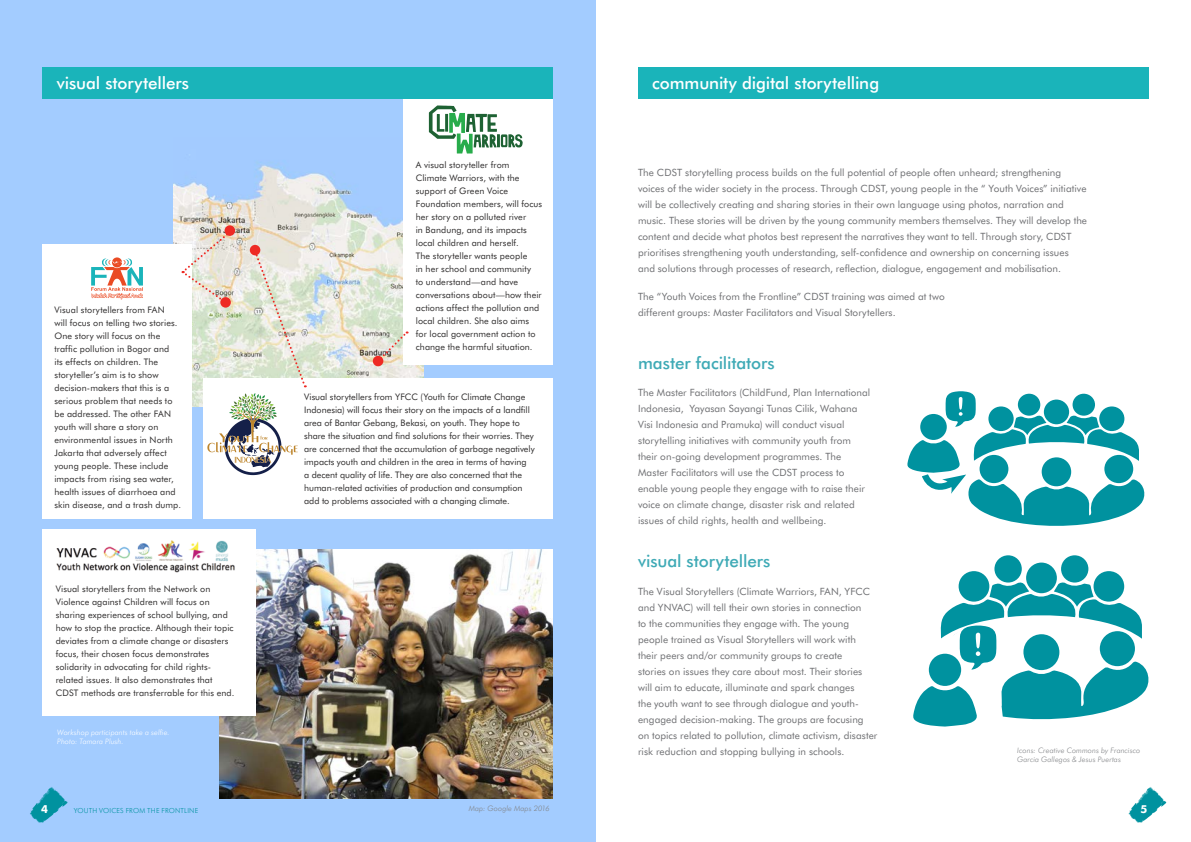
<style>
.page{position:relative;width:1191px;height:842px;background:#fff}
.page>*{position:absolute;margin:0;border:0;box-sizing:border-box;transform-origin:0 0}
.t1{font:500 17px "Futura BT";letter-spacing:-.005em;color:#fff}
.t2{font:500 17px "Futura BT";letter-spacing:-.005em;color:#3faab6}
.t3{font:700 11px "Futura BT";color:#fff}
.t4{font:10px/16px "Futura BT";letter-spacing:.005em;color:#6d6e71}
.t5{font:9px/13px "Futura BT";letter-spacing:.01em;color:#2e2c2c}
.t6{font:italic 300 7.5px/9px "Futura BT";letter-spacing:.01em;color:#808285}
.t7{font:italic 300 7.5px/9px "Futura BT";letter-spacing:.01em;color:#fff}
.t8{font:300 7px "Futura BT";letter-spacing:.025em;color:#00929f}
</style>
<div class="page">
<div style="left:0;top:0;width:595px;height:842px;background:#a3ccff"></div>
<svg style="left:30px;top:787px;width:37px;height:36px"></svg>
<svg style="left:1128px;top:787px;width:38px;height:36px"></svg>
<img style="left:220px;top:549px;width:332px;height:250px">
<img style="left:174px;top:138px;width:249px;height:269px">
<div style="left:43px;top:245px;width:149px;height:274px;background:#fff"></div>
<svg style="left:91px;top:257px;width:52px;height:42px"></svg>
<div style="left:404px;top:91px;width:149px;height:274px;background:#fff"></div>
<svg style="left:429px;top:105px;width:93px;height:49px"></svg>
<div style="left:203px;top:379px;width:350px;height:140px;background:#fff"></div>
<svg style="left:207px;top:393px;width:91px;height:82px"></svg>
<div style="left:42px;top:529px;width:213px;height:186px;background:#fff"></div>
<img style="left:56px;top:540px;width:179px;height:33px">
<div style="left:43px;top:67px;width:510px;height:31px;background:#1ab4ba"></div>
<div style="left:638px;top:67px;width:510px;height:31px;background:#1ab4ba"></div>
<svg style="left:183px;top:229px;width:50px;height:75px;background:#e9e2d9"></svg>
<svg style="left:378px;top:331px;width:30px;height:31px"></svg>
<svg style="left:253px;top:250px;width:53px;height:137px;background:#e4e5d7"></svg>
<svg style="left:907px;top:391px;width:238px;height:135px"></svg>
<div style="left:225px;top:225px;width:10px;height:11px;background:#ee2a24;border-radius:50%"></div>
<div style="left:250px;top:245px;width:10px;height:10px;background:#ee2a24;border-radius:50%"></div>
<div style="left:220px;top:297px;width:11px;height:11px;background:#ee2a24;border-radius:50%"></div>
<div style="left:373px;top:356px;width:10px;height:10px;background:#ee2a24;border-radius:50%"></div>
<div style="left:1026px;top:562px;width:30px;height:31px;background:#00929f;border-radius:50%"></div>
<div style="left:958px;top:571px;width:31px;height:31px;background:#00929f;border-radius:50%"></div>
<div style="left:1093px;top:571px;width:31px;height:31px;background:#00929f;border-radius:50%"></div>
<div style="left:1061px;top:555px;width:27px;height:27px;background:#00929f;border-radius:50%"></div>
<div style="left:994px;top:555px;width:27px;height:27px;background:#00929f;border-radius:50%"></div>
<svg style="left:913px;top:582px;width:236px;height:144px"></svg>
<div style="left:928px;top:654px;width:33px;height:32px;background:#00929f;border-radius:50%"></div>
<h1 class="t1" style="left:57px;top:73px;width:134px">visual storytellers</h1>
<h1 class="t1" style="left:652px;top:73px;width:228px">community digital storytelling</h1>
<p class="t5" style="left:54px;top:303px;width:128px">Visual storytellers from FAN<br>will focus on telling two stories.<br>One story will focus on the traffic pollution in Bogor and<br>its effects on children. The storyteller’s aim is to show decision-makers that this is a serious problem that needs to be addressed. The other FAN youth will share a story on environmental issues in North<br>Jakarta that adversely affect young people. These include impacts from rising sea water, health issues of diarrhoea and skin disease, and a trash dump.</p>
<p class="t5" style="left:56px;top:582px;width:180px">Visual storytellers from the Network on Violence against Children will focus on sharing experiences of school bullying, and how to stop the practice. Although their topic deviates from a climate change or disasters focus, their chosen focus demonstrates solidarity in advocating for child rights&shy;related issues. It also demonstrates that CDST methods are transferrable for this end.</p>
<p class="t7" style="left:57px;top:728px;width:114px">Workshop participants take a selfie.<br>Photo: Tamara Plush.</p>
<p class="t5" style="left:416px;top:158px;width:128px">A visual storyteller from<br>Climate Warriors, with the support of Green Voice<br>Foundation members, will focus her story on a polluted river<br>in Bandung, and its impacts local children and herself.<br>The storyteller wants people<br>in her school and community<br>to understand—and have conversations about—how their actions affect the pollution and local children. She also aims for local government action to change the harmful situation.</p>
<p class="t5" style="left:304px;top:390px;width:232px">Visual storytellers from YFCC (Youth for Climate Change Indonesia) will focus their story on the impacts of a landfill area of Bantar Gebang, Bekasi, on youth. They hope to share the situation and find solutions for their worries. They are concerned that the accumulation of garbage negatively impacts youth and children in the area in terms of having<br>a decent quality of life. They are also concerned that the human-related activities of production and consumption add to problems associated with a changing climate.</p>
<p class="t4" style="left:638px;top:165px;width:450px">The CDST storytelling process builds on the full potential of people often unheard; strengthening voices of the wider society in the process. Through CDST, young people in the “ Youth Voices” initiative will be collectively creating and sharing stories in their own language using photos, narration and music. These stories will be driven by the young community members themselves. They will develop the content and decide what photos best represent the narratives they want to tell. Through story, CDST prioritises strengthening youth understanding, self-confidence and ownership on concerning issues and solutions through processes of research, reflection, dialogue, engagement and mobilisation.</p>
<p class="t4" style="left:638px;top:288px;width:308px">The “Youth Voices from the Frontline” CDST training was aimed at two different groups: Master Facilitators and Visual Storytellers.</p>
<h1 class="t2" style="left:638px;top:352px;width:138px">master facilitators</h1>
<p class="t4" style="left:638px;top:384px;width:234px">The Master Facilitators (ChildFund, Plan International Indonesia, Yayasan Sayangi Tunas Cilik, Wahana Visi Indonesia and Pramuka) will conduct visual storytelling initiatives with community youth from their on-going development programmes. The Master Facilitators will use the CDST process to enable young people they engage with to raise their voice on climate change, disaster risk and related issues of child rights, health and wellbeing.</p>
<h1 class="t2" style="left:638px;top:551px;width:134px">visual storytellers</h1>
<p class="t4" style="left:638px;top:583px;width:241px">The Visual Storytellers (Climate Warriors, FAN, YFCC and YNVAC) will tell their own stories in connection<br>to the communities they engage with. The young people trained as Visual Storytellers will work with their peers and/or community groups to create<br>stories on issues they care about most. Their stories will aim to educate, illuminate and spark changes<br>the youth want to see through dialogue and youth&shy;engaged decision-making. The groups are focusing on topics related to pollution, climate activism, disaster risk reduction and stopping bullying in schools.</p>
<p class="t6" style="left:1017px;top:746px;width:124px">Icons: Creative Commons by Francisco<br>Garcia Gallegos &amp; Jesus Puertas</p>
<p class="t8" style="left:74px;top:806px;width:126px">YOUTH VOICES FROM THE FRONTLINE</p>
<p class="t6" style="left:469px;top:804px;width:82px">Map: Google Maps 2016</p>
<p class="t3" style="left:41px;top:802px;width:8px">4</p>
<p class="t3" style="left:1140px;top:802px;width:8px">5</p>
</div>
